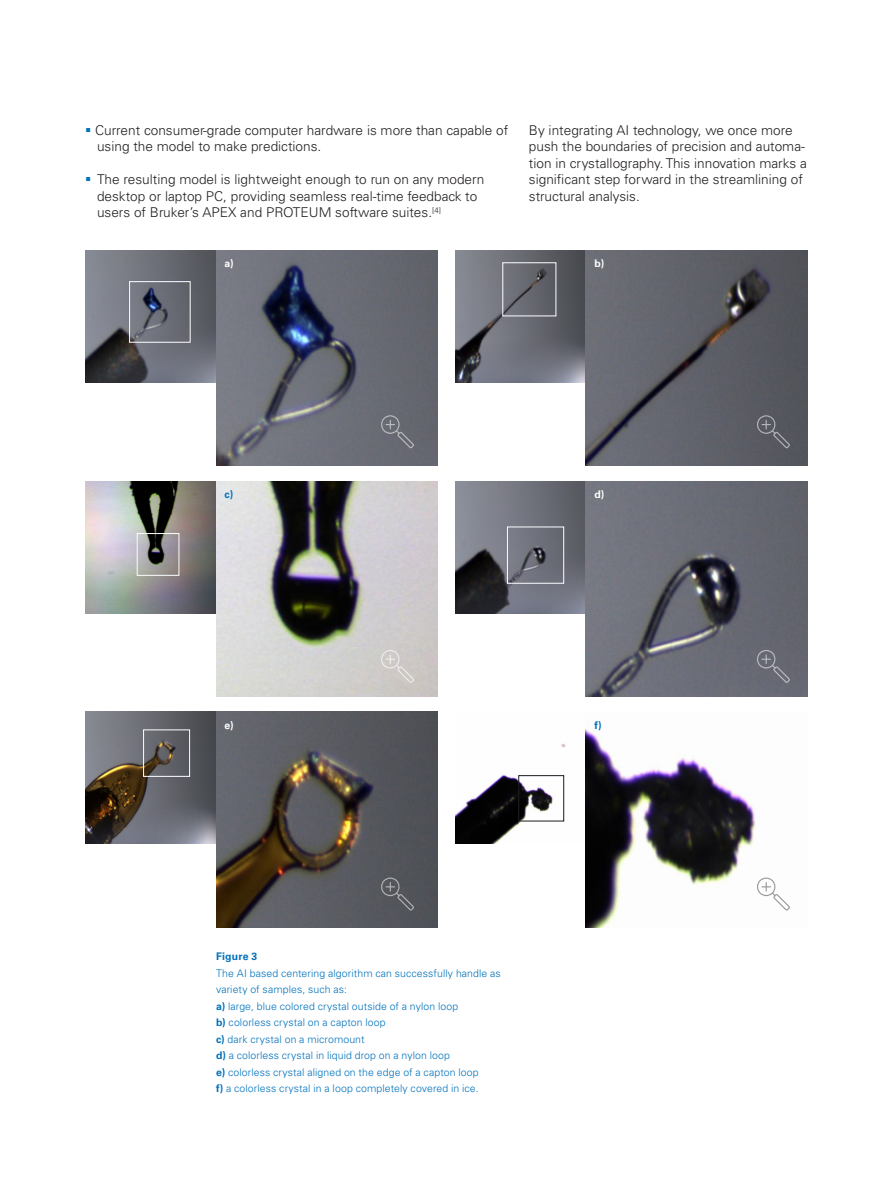
<style>
.page{position:relative;width:893px;height:1187px;background:#fff}
.page>*{position:absolute;margin:0;border:0;box-sizing:border-box;transform-origin:0 0}
.t1{font:300 13.5px/16.5px "Univers LT Std";color:#231f20}
.Caption_dunkelblau{font:300 10.5px/16.5px "Univers LT Std";letter-spacing:.01em;color:#0072bc}
.Caption_dunkelblau-2{font:700 10.5px "Univers LT Std";color:#fff}
.Caption_dunkelblau-3{font:700 10.5px "Univers LT Std";color:#0072bc}
.s1{color:#0072bc}
.s2{font-weight:700}
</style>
<div class="page">
<img style="left:85px;top:250px;width:131px;height:132px">
<img style="left:85px;top:481px;width:131px;height:132px">
<img style="left:85px;top:711px;width:131px;height:132px">
<img style="left:455px;top:250px;width:131px;height:132px">
<img style="left:455px;top:481px;width:131px;height:132px">
<img style="left:455px;top:728px;width:131px;height:115px">
<img style="left:216px;top:250px;width:222px;height:215px">
<img style="left:216px;top:481px;width:222px;height:215px">
<img style="left:216px;top:711px;width:222px;height:216px">
<img style="left:586px;top:250px;width:222px;height:215px">
<img style="left:586px;top:481px;width:222px;height:215px">
<img style="left:586px;top:729px;width:202px;height:198px">
<svg style="left:380px;top:415px;width:34px;height:33px"></svg>
<svg style="left:756px;top:415px;width:34px;height:33px"></svg>
<svg style="left:380px;top:650px;width:34px;height:33px"></svg>
<svg style="left:756px;top:650px;width:34px;height:33px"></svg>
<svg style="left:380px;top:877px;width:34px;height:33px"></svg>
<svg style="left:756px;top:877px;width:34px;height:33px"></svg>
<div style="left:129px;top:281px;width:62px;height:61px;border:1px solid #fff"></div>
<div style="left:137px;top:533px;width:42px;height:42px;border:1px solid #fff"></div>
<div style="left:143px;top:729px;width:47px;height:47px;border:1px solid #fff"></div>
<div style="left:518px;top:775px;width:46px;height:46px;border:1px solid #231f20"></div>
<div style="left:507px;top:526px;width:57px;height:57px;border:1px solid #fff"></div>
<div style="left:502px;top:262px;width:54px;height:54px;border:1px solid #fff"></div>
<p class="t1" style="left:97px;top:122px;width:413px;text-indent:-12px"><span class="s1">▪</span> Current consumer-grade computer hardware is more than capable of using the model to make predictions.</p>
<p class="t1" style="left:97px;top:171px;width:389px;text-indent:-12px"><span class="s1">▪</span> The resulting model is lightweight enough to run on any modern desktop or laptop PC, providing seamless real-time feedback to users of Bruker’s APEX and PROTEUM software suites.<sup>[4]</sup></p>
<p class="Caption_dunkelblau-2" style="left:225px;top:257px;width:11px">a)</p>
<p class="t1" style="left:529px;top:122px;width:280px">By integrating AI technology, we once more push the boundaries of precision and automa&shy;tion in crystallography. This innovation marks a significant step forward in the streamlining of structural analysis.</p>
<p class="Caption_dunkelblau-2" style="left:594px;top:257px;width:11px">b)</p>
<p class="Caption_dunkelblau-3" style="left:225px;top:488px;width:10px">c)</p>
<p class="Caption_dunkelblau-2" style="left:225px;top:719px;width:11px">e)</p>
<p class="Caption_dunkelblau-2" style="left:594px;top:488px;width:11px">d)</p>
<p class="Caption_dunkelblau-3" style="left:594px;top:719px;width:9px">f)</p>
<p class="Caption_dunkelblau" style="left:216px;top:948px;width:286px"><span class="s2">Figure 3<br></span>The AI based centering algorithm can successfully handle as variety of samples, such as:<br><span class="s2">a)</span> large, blue colored crystal outside of a nylon loop<br><span class="s2">b)</span> colorless crystal on a capton loop<br><span class="s2">c)</span> dark crystal on a micromount<br><span class="s2">d)</span> a colorless crystal in liquid drop on a nylon loop<br><span class="s2">e)</span> colorless crystal aligned on the edge of a capton loop<br><span class="s2">f)</span> a colorless crystal in a loop completely covered in ice.</p>
</div>
